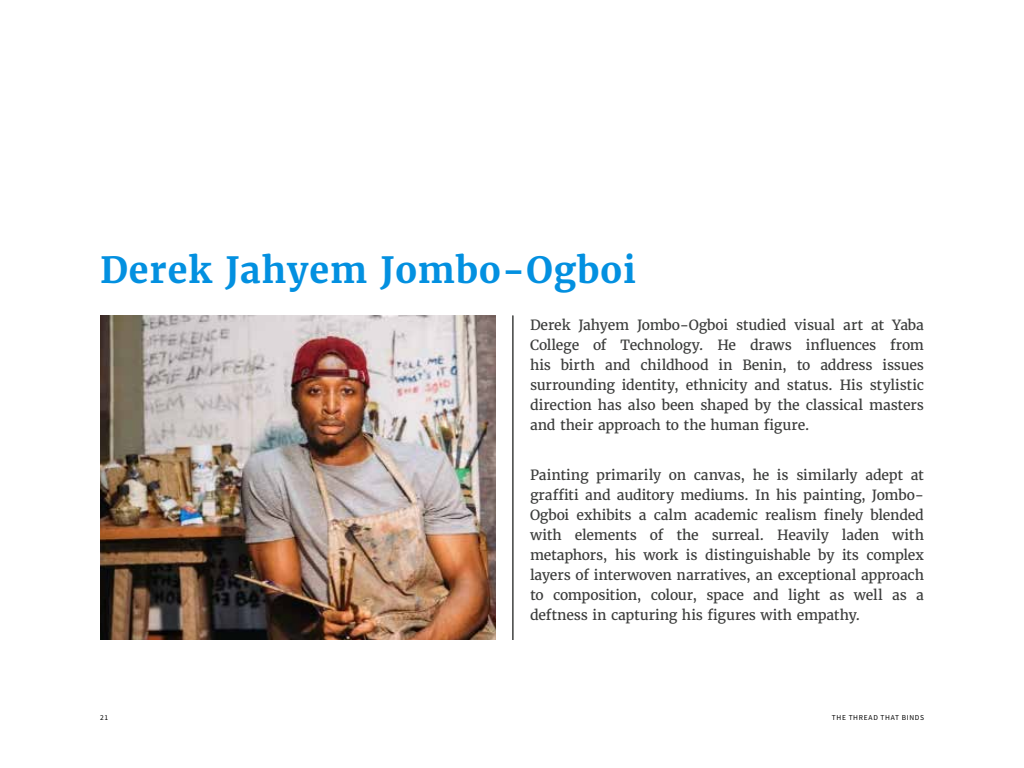
<style>
.page{position:relative;width:1024px;height:768px;background:#fff}
.page>*{position:absolute;margin:0;border:0;box-sizing:border-box;transform-origin:0 0}
.t1{font:700 36px "Merriweather";letter-spacing:.025em;color:#0390e0}
.t2{font:14px/20px "Merriweather";letter-spacing:-.01em;color:#3b3c3b;text-align:justify}
.t3{font:7.5px "Source Sans Pro";letter-spacing:.09em;color:#000}
</style>
<div class="page">
<img style="left:100px;top:316px;width:396px;height:324px">
<hr style="left:513px;top:316px;width:1px;height:324px;background:#3b3c3b">
<h1 class="t1" style="left:100px;top:247px;width:538px">Derek Jahyem Jombo-Ogboi</h1>
<p class="t2" style="left:530px;top:315px;width:396px">Derek Jahyem Jombo-Ogboi studied visual art at Yaba College of Technology. He draws influences from his birth and childhood in Benin, to address issues surrounding identity, ethnicity and status. His stylistic direction has also been shaped by the classical masters and their approach to the human figure.</p>
<p class="t2" style="left:530px;top:465px;width:396px">Painting primarily on canvas, he is similarly adept at graffiti and auditory mediums. In his painting, Jombo-Ogboi exhibits a calm academic realism finely blended with elements of the surreal. Heavily laden with metaphors, his work is distinguishable by its complex layers of interwoven narratives, an exceptional approach to composition, colour, space and light as well as a deftness in capturing his figures with empathy.</p>
<p class="t3" style="left:100px;top:713px;width:10px">21</p>
<p class="t3" style="left:832px;top:713px;width:94px">THE THREAD THAT BINDS</p>
</div>
